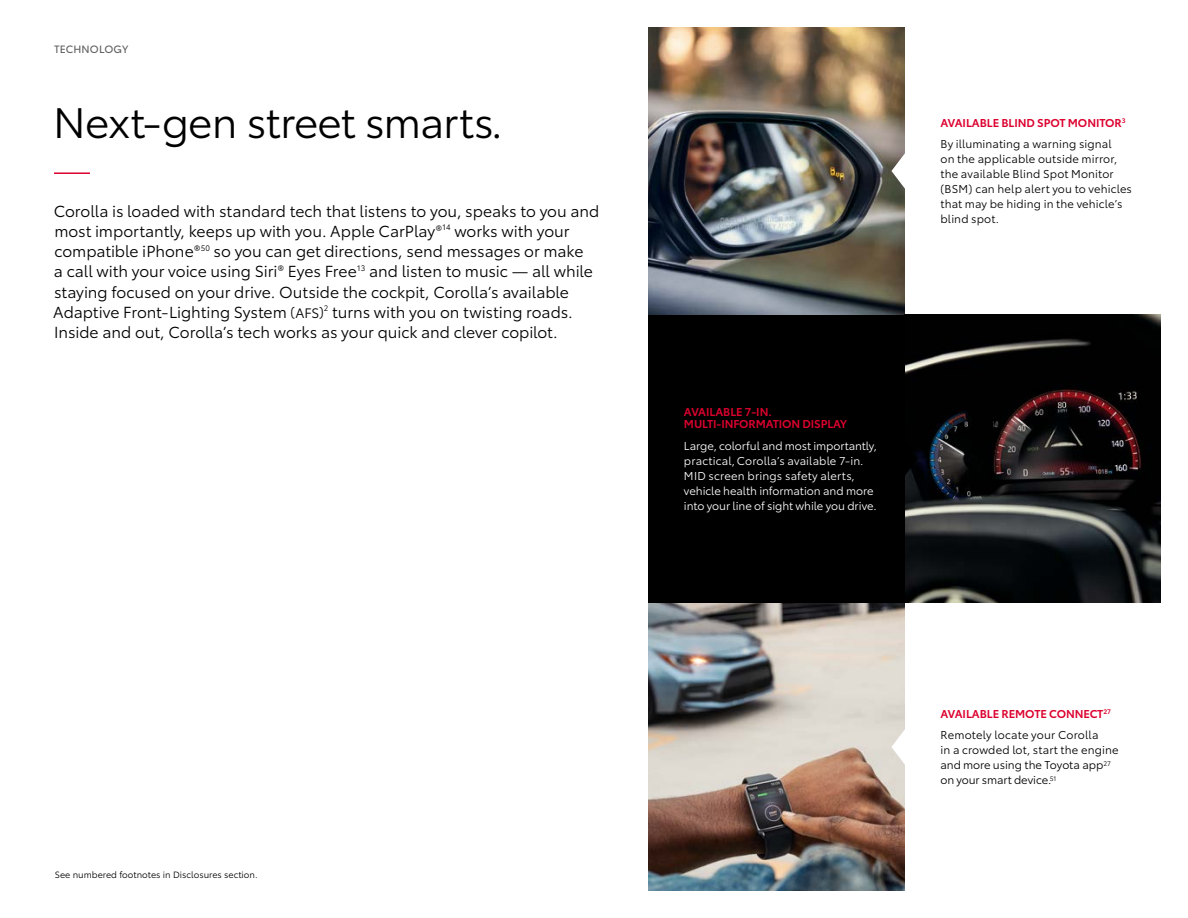
<style>
.page{position:relative;width:1188px;height:918px;background:#fff}
.page>*{position:absolute;margin:0;border:0;box-sizing:border-box;transform-origin:0 0}
.t1{font:42px "Toyota Type";letter-spacing:-.02em;color:#000}
.t2{font:15.75px/20.2px "Toyota Type";letter-spacing:-.005em;color:#000}
.t3{font:11.25px/15px "Toyota Type";letter-spacing:.01em;color:#000}
.t4{font:11.25px/15px "Toyota Type";color:#fff}
.t5{font:600 11.25px/12.8px "Toyota Type";letter-spacing:-.01em;color:#dc002e}
.t6{font:10.5px "Toyota Type";letter-spacing:.015em;color:#5f6062}
.t7{font:9px "Toyota Type";color:#000}
.s1{font-size:13.5px}
.s2{font-weight:600;color:#dc002e}
</style>
<div class="page">
<img style="left:648px;top:27px;width:256px;height:288px">
<img style="left:904px;top:315px;width:257px;height:288px">
<img style="left:648px;top:603px;width:256px;height:288px">
<svg style="left:904px;top:441px;width:14px;height:36px"></svg>
<div style="left:648px;top:315px;width:256px;height:288px;background:#000"></div>
<svg style="left:891px;top:153px;width:14px;height:36px"></svg>
<svg style="left:891px;top:729px;width:14px;height:36px"></svg>
<hr style="left:54px;top:172px;width:36px;height:2px;background:#dc002e">
<p class="t6" style="left:54px;top:41px;width:76px">TECHNOLOGY</p>
<h1 class="t1" style="left:53px;top:92px;width:451px">Next-gen street smarts.</h1>
<p class="t2" style="left:53px;top:200px;width:548px">Corolla is loaded with standard tech that listens to you, speaks to you and most importantly, keeps up with you. Apple CarPlay<span class="s1">®</span><sup>14</sup> works with your compatible iPhone<span class="s1">®</span><sup>50</sup> so you can get directions, send messages or make<br>a call with your voice using Siri<span class="s1">®</span> Eyes Free<sup>13</sup> and listen to music — all while staying focused on your drive. Outside the cockpit, Corolla’s available Adaptive Front-Lighting System <span class="s1">(AFS)</span><sup>2</sup> turns with you on twisting roads.<br>Inside and out, Corolla’s tech works as your quick and clever copilot.</p>
<p class="t7" style="left:55px;top:868px;width:204px">See numbered footnotes in Disclosures section.</p>
<p class="t3" style="left:940px;top:111px;width:187px;line-height:21.8px"><span class="s2">AVAILABLE BLIND SPOT MONITOR</span><sup>3<br></sup>By illuminating a warning signal</p>
<p class="t3" style="left:940px;top:151px;width:193px">on the applicable outside mirror, the available Blind Spot Monitor (BSM) can help alert you to vehicles that may be hiding in the vehicle’s blind spot.</p>
<p class="t5" style="left:684px;top:404px;width:165px">AVAILABLE 7-IN.<br>MULTI-INFORMATION DISPLAY</p>
<p class="t4" style="left:684px;top:438px;width:195px">Large, colorful and most importantly, practical, Corolla’s available 7-in.<br>MID screen brings safety alerts, vehicle health information and more into your line of sight while you drive.</p>
<p class="t3" style="left:940px;top:702px;width:172px;line-height:21.8px"><span class="s2">AVAILABLE REMOTE CONNECT</span><sup>27<br></sup>Remotely locate your Corolla</p>
<p class="t3" style="left:940px;top:742px;width:180px">in a crowded lot, start the engine and more using the Toyota app<sup>27 </sup>on your smart device.<sup>51</sup></p>
</div>
